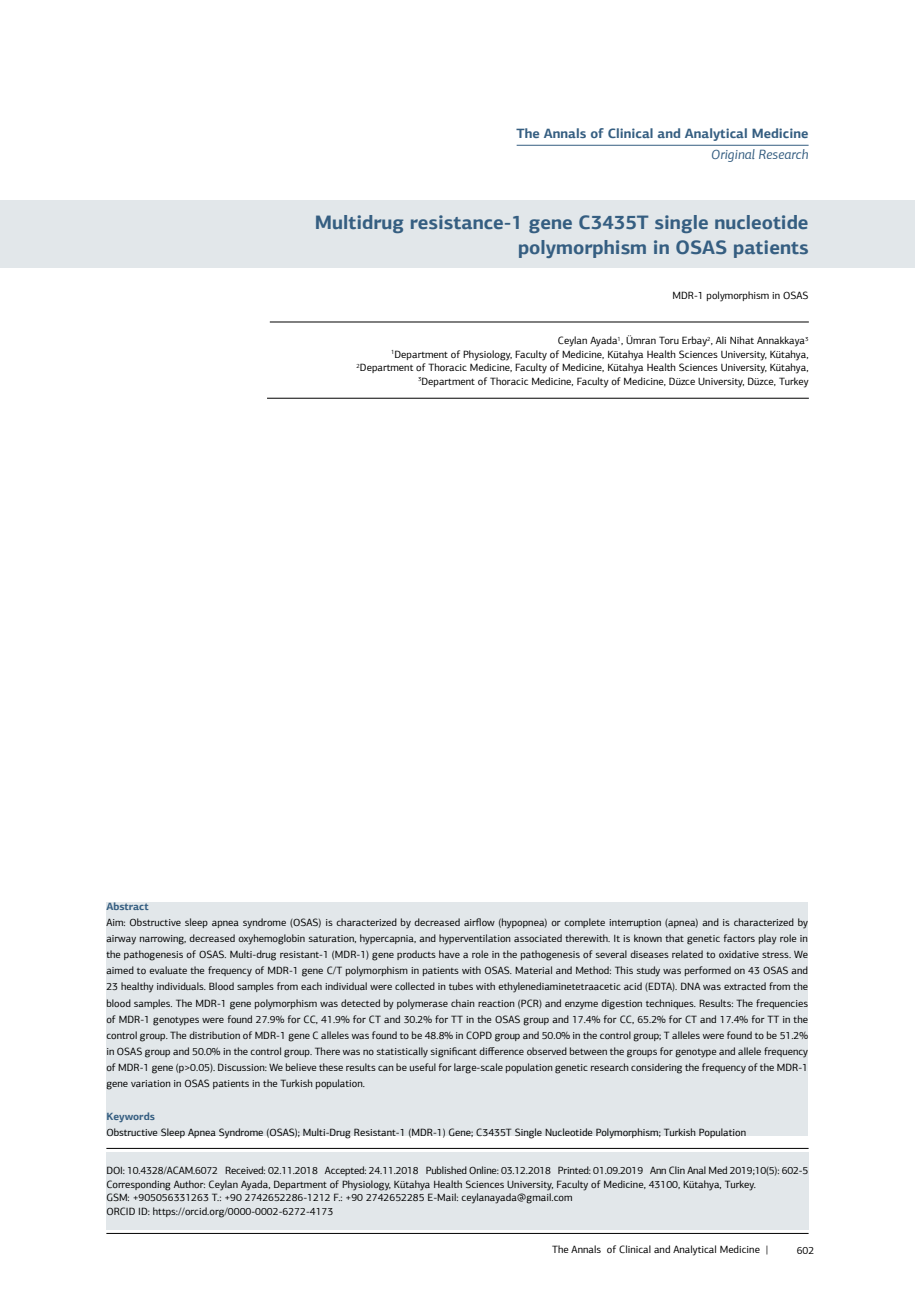
<style>
.page{position:relative;width:915px;height:1306px;background:#fff}
.page>*{position:absolute;margin:0;border:0;box-sizing:border-box;transform-origin:0 0}
.t1{font:700 19.5px/25.5px "PF Agora Sans Pro";color:#355e81;text-align:right}
.t2{font:700 13.5px "PF Agora Sans Pro";color:#355e81}
.t3{font:italic 13.5px "PF Agora Sans Pro";color:#355e81}
.t4{font:10.5px/16.2px "PF Agora Sans Pro";color:#000;text-align:right}
.t5{font:700 10.5px "PF Agora Sans Pro";color:#355e81}
</style>
<div class="page">
<hr style="left:106px;top:1233px;width:702px;height:1px;background:#000">
<div style="left:0;top:200px;width:914px;height:68px;background:#e2e7ea"></div>
<hr style="left:106px;top:1148px;width:702px;height:1px;background:#000">
<hr style="left:270px;top:322px;width:538px;height:1px;background:#000">
<hr style="left:267px;top:398px;width:541px;height:1px;background:#000">
<hr style="left:516px;top:145px;width:292px;height:1px;background:#355e81">
<div style="left:106px;top:1151px;width:702px;height:78px;background:#e2e7ea"></div>
<div style="left:106px;top:901px;width:701px;height:234px;background:#e2e7ea"></div>
<p class="t2" style="left:516px;top:125px;width:293px">The Annals of Clinical and Analytical Medicine</p>
<p class="t3" style="left:711px;top:146px;width:99px">Original Research</p>
<h1 class="t1" style="left:315px;top:209px;width:495px">Multidrug resistance-1 gene C3435T single nucleotide polymorphism in OSAS patients</h1>
<p class="t4" style="left:672px;top:287px;width:137px">MDR-1 polymorphism in OSAS</p>
<p class="t4" style="left:356px;top:334px;width:453px;line-height:13.5px">Ceylan Ayada<sup>1</sup>, Ümran Toru Erbay<sup>2</sup>, Ali Nihat Annakkaya<sup>3<br>1</sup>Department of Physiology, Faculty of Medicine, Kütahya Health Sciences University, Kütahya, <sup>2</sup>Department of Thoracic Medicine, Faculty of Medicine, Kütahya Health Sciences University, Kütahya, <sup>3</sup>Department of Thoracic Medicine, Faculty of Medicine, Düzce University, Düzce, Turkey</p>
<p class="t5" style="left:106px;top:899px;width:44px">Abstract</p>
<p class="t4" style="left:106px;top:914px;width:703px;text-align:justify">Aim: Obstructive sleep apnea syndrome (OSAS) is characterized by decreased airflow (hypopnea) or complete interruption (apnea) and is characterized by airway narrowing, decreased oxyhemoglobin saturation, hypercapnia, and hyperventilation associated therewith. It is known that genetic factors play role in the pathogenesis of OSAS. Multi-drug resistant-1 (MDR-1) gene products have a role in the pathogenesis of several diseases related to oxidative stress. We aimed to evaluate the frequency of MDR-1 gene C/T polymorphism in patients with OSAS. Material and Method: This study was performed on 43 OSAS and 23 healthy individuals. Blood samples from each individual were collected in tubes with ethylenediaminetetraacetic acid (EDTA). DNA was extracted from the blood samples. The MDR-1 gene polymorphism was detected by polymerase chain reaction (PCR) and enzyme digestion techniques. Results: The frequencies of MDR-1 genotypes were found 27.9% for CC, 41.9% for CT and 30.2% for TT in the OSAS group and 17.4% for CC, 65.2% for CT and 17.4% for TT in the control group. The distribution of MDR-1 gene C alleles was found to be 48.8% in COPD group and 50.0% in the control group; T alleles were found to be 51.2% in OSAS group and 50.0% in the control group. There was no statistically significant difference observed between the groups for genotype and allele frequency of MDR-1 gene (p&gt;0.05). Discussion: We believe these results can be useful for large-scale population genetic research considering the frequency of the MDR-1 gene variation in OSAS patients in the Turkish population.</p>
<p class="t5" style="left:106px;top:1109px;width:50px">Keywords</p>
<p class="t4" style="left:106px;top:1124px;width:641px">Obstructive Sleep Apnea Syndrome (OSAS); Multi-Drug Resistant-1 (MDR-1) Gene; C3435T Single Nucleotide Polymorphism; Turkish Population</p>
<p class="t4" style="left:106px;top:1164px;width:703px;line-height:13.5px;text-align:left">DOI: 10.4328/ACAM.6072 Received: 02.11.2018 Accepted: 24.11.2018 Published Online: 03.12.2018 Printed: 01.09.2019 Ann Clin Anal Med 2019;10(5): 602-5<br>Corresponding Author: Ceylan Ayada, Department of Physiology, Kütahya Health Sciences University, Faculty of Medicine, 43100, Kütahya, Turkey.<br>GSM: +905056331263 T.: +90 2742652286-1212 F.: +90 2742652285 E-Mail: ceylanayada@gmail.com<br>ORCID ID: https://orcid.org/0000-0002-6272-4173</p>
<p class="t4" style="left:552px;top:1241px;width:217px">The Annals of Clinical and Analytical Medicine |</p>
<p class="t4" style="left:796px;top:1242px;width:19px">602</p>
</div>
